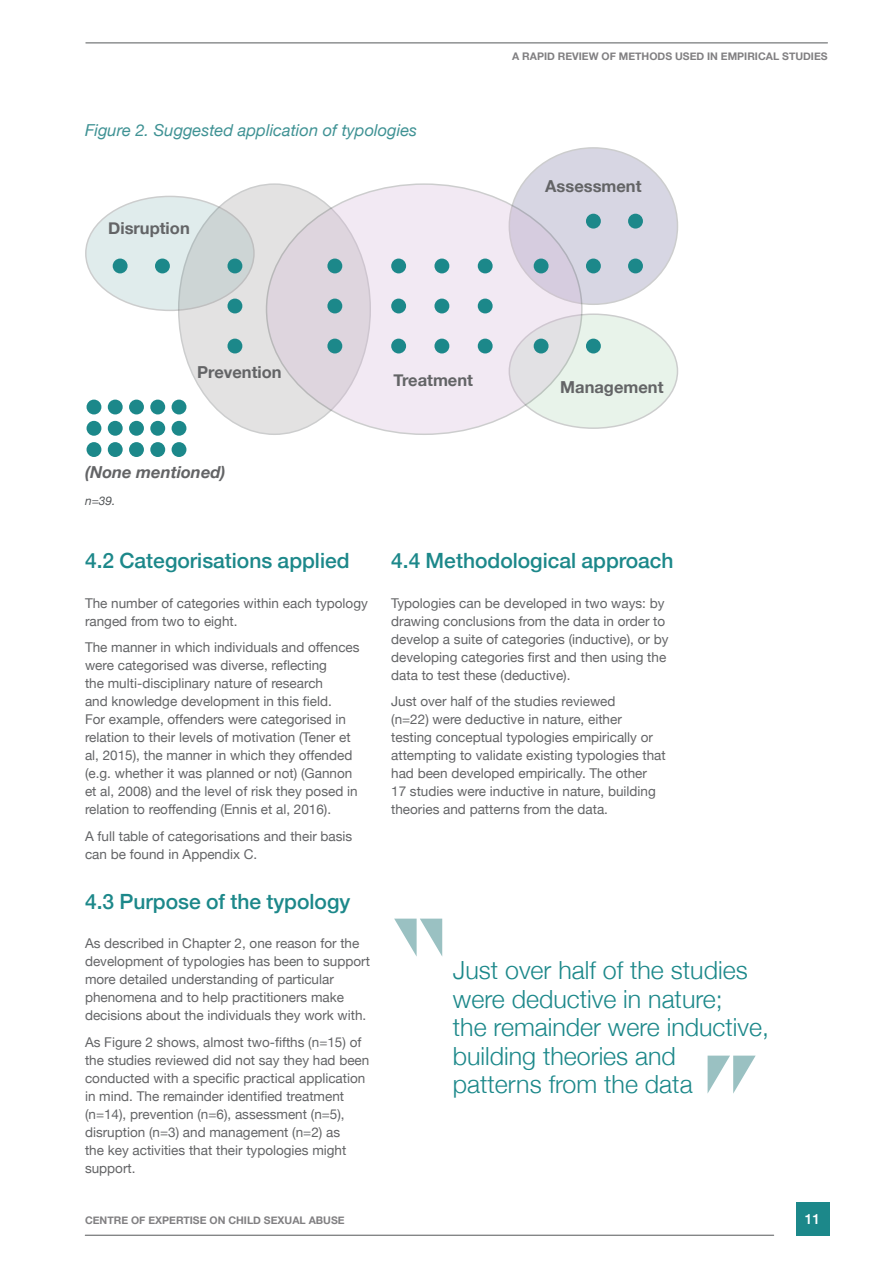
<style>
.page{position:relative;width:893px;height:1263px;background:#fff}
.page>*{position:absolute;margin:0;border:0;box-sizing:border-box;transform-origin:0 0}
.t1{font:300 25.05px/28.5px "Helvetica Neue";color:#1c888a}
.t2{font:500 21px "Helvetica Neue";color:#1c888a}
.t3{font:700 16.5px "Helvetica Neue";color:#636466}
.t4{font:italic 16.5px "Helvetica Neue";color:#3f9294}
.t5{font:italic 700 16.5px "Helvetica Neue";color:#636466}
.t6{font:500 14.1px "Helvetica Neue";color:#fff}
.t7{font:13.5px/18px "Helvetica Neue";color:#636466}
.t8{font:italic 12px "Helvetica Neue";color:#55585a}
.t9{font:700 10.5px "Helvetica Neue";color:#818082}
</style>
<div class="page">
<hr style="left:86px;top:43px;width:741px;height:1px;background:#55585a">
<div style="left:796px;top:1202px;width:33px;height:34px;background:#1c888a"></div>
<hr style="left:85px;top:1235px;width:689px;height:1px;background:#55585a">
<svg style="left:708px;top:1055px;width:48px;height:38px"></svg>
<svg style="left:394px;top:918px;width:48px;height:38px"></svg>
<div style="left:509px;top:314px;width:168px;height:114px;background:#e8f3ea;border-radius:50%"></div>
<div style="left:509px;top:148px;width:168px;height:156px;background:#d7d6e3;border-radius:50%"></div>
<div style="left:86px;top:196px;width:168px;height:114px;background:#e0ecec;border-radius:50%"></div>
<svg style="left:179px;top:184px;width:191px;height:250px;background:#dddede"></svg>
<svg style="left:266px;top:184px;width:316px;height:250px;background:#e9e1ea"></svg>
<div style="left:113px;top:259px;width:15px;height:14px;background:#1c888a;border-radius:50%"></div>
<div style="left:87px;top:400px;width:14px;height:14px;background:#1c888a;border-radius:50%"></div>
<div style="left:108px;top:400px;width:15px;height:14px;background:#1c888a;border-radius:50%"></div>
<div style="left:129px;top:400px;width:15px;height:14px;background:#1c888a;border-radius:50%"></div>
<div style="left:150px;top:400px;width:15px;height:14px;background:#1c888a;border-radius:50%"></div>
<div style="left:172px;top:400px;width:14px;height:14px;background:#1c888a;border-radius:50%"></div>
<div style="left:87px;top:421px;width:14px;height:15px;background:#1c888a;border-radius:50%"></div>
<div style="left:108px;top:421px;width:15px;height:15px;background:#1c888a;border-radius:50%"></div>
<div style="left:129px;top:421px;width:15px;height:15px;background:#1c888a;border-radius:50%"></div>
<div style="left:150px;top:421px;width:15px;height:15px;background:#1c888a;border-radius:50%"></div>
<div style="left:172px;top:421px;width:14px;height:15px;background:#1c888a;border-radius:50%"></div>
<div style="left:87px;top:442px;width:14px;height:15px;background:#1c888a;border-radius:50%"></div>
<div style="left:108px;top:442px;width:15px;height:15px;background:#1c888a;border-radius:50%"></div>
<div style="left:129px;top:442px;width:15px;height:15px;background:#1c888a;border-radius:50%"></div>
<div style="left:150px;top:442px;width:15px;height:15px;background:#1c888a;border-radius:50%"></div>
<div style="left:172px;top:442px;width:14px;height:15px;background:#1c888a;border-radius:50%"></div>
<div style="left:155px;top:259px;width:15px;height:14px;background:#1c888a;border-radius:50%"></div>
<div style="left:227px;top:259px;width:15px;height:14px;background:#1c888a;border-radius:50%"></div>
<div style="left:327px;top:259px;width:15px;height:14px;background:#1c888a;border-radius:50%"></div>
<div style="left:227px;top:299px;width:15px;height:14px;background:#1c888a;border-radius:50%"></div>
<div style="left:327px;top:299px;width:15px;height:14px;background:#1c888a;border-radius:50%"></div>
<div style="left:227px;top:339px;width:15px;height:14px;background:#1c888a;border-radius:50%"></div>
<div style="left:327px;top:339px;width:15px;height:14px;background:#1c888a;border-radius:50%"></div>
<div style="left:391px;top:259px;width:15px;height:14px;background:#1c888a;border-radius:50%"></div>
<div style="left:391px;top:299px;width:15px;height:14px;background:#1c888a;border-radius:50%"></div>
<div style="left:391px;top:339px;width:15px;height:14px;background:#1c888a;border-radius:50%"></div>
<div style="left:434px;top:259px;width:15px;height:14px;background:#1c888a;border-radius:50%"></div>
<div style="left:434px;top:299px;width:15px;height:14px;background:#1c888a;border-radius:50%"></div>
<div style="left:434px;top:339px;width:15px;height:14px;background:#1c888a;border-radius:50%"></div>
<div style="left:478px;top:259px;width:15px;height:14px;background:#1c888a;border-radius:50%"></div>
<div style="left:478px;top:299px;width:15px;height:14px;background:#1c888a;border-radius:50%"></div>
<div style="left:478px;top:339px;width:15px;height:14px;background:#1c888a;border-radius:50%"></div>
<div style="left:534px;top:259px;width:15px;height:14px;background:#1c888a;border-radius:50%"></div>
<div style="left:534px;top:339px;width:15px;height:14px;background:#1c888a;border-radius:50%"></div>
<div style="left:586px;top:259px;width:15px;height:14px;background:#1c888a;border-radius:50%"></div>
<div style="left:586px;top:339px;width:15px;height:14px;background:#1c888a;border-radius:50%"></div>
<div style="left:628px;top:259px;width:15px;height:14px;background:#1c888a;border-radius:50%"></div>
<div style="left:628px;top:214px;width:15px;height:15px;background:#1c888a;border-radius:50%"></div>
<div style="left:586px;top:214px;width:15px;height:15px;background:#1c888a;border-radius:50%"></div>
<p class="t4" style="left:85px;top:118px;width:334px">Figure 2. Suggested application of typologies</p>
<p class="t3" style="left:108px;top:215px;width:83px">Disruption</p>
<p class="t9" style="left:512px;top:48px;width:317px">A RAPID REVIEW OF METHODS USED IN EMPIRICAL STUDIES</p>
<p class="t3" style="left:545px;top:174px;width:98px">Assessment</p>
<p class="t3" style="left:197px;top:359px;width:86px">Prevention</p>
<p class="t5" style="left:85px;top:460px;width:142px">(None mentioned)</p>
<p class="t8" style="left:85px;top:492px;width:32px">n=39.</p>
<p class="t3" style="left:394px;top:367px;width:81px">Treatment</p>
<p class="t3" style="left:560px;top:374px;width:105px">Management</p>
<h2 class="t2" style="left:85px;top:544px;width:266px">4.2 Categorisations applied</h2>
<p class="t7" style="left:85px;top:594px;width:284px">The number of categories within each typology ranged from two to eight.</p>
<p class="t7" style="left:85px;top:639px;width:276px">The manner in which individuals and offences were categorised was diverse, reflecting<br>the multi-disciplinary nature of research<br>and knowledge development in this field.<br>For example, offenders were categorised in relation to their levels of motivation (Tener et al, 2015), the manner in which they offended (e.g. whether it was planned or not) (Gannon et al, 2008) and the level of risk they posed in relation to reoffending (Ennis et al, 2016).</p>
<p class="t7" style="left:85px;top:827px;width:269px">A full table of categorisations and their basis can be found in Appendix C.</p>
<h2 class="t2" style="left:85px;top:885px;width:267px">4.3 Purpose of the typology</h2>
<p class="t7" style="left:85px;top:935px;width:286px">As described in Chapter 2, one reason for the development of typologies has been to support more detailed understanding of particular phenomena and to help practitioners make decisions about the individuals they work with.</p>
<p class="t7" style="left:85px;top:1034px;width:286px">As Figure 2 shows, almost two-fifths (n=15) of the studies reviewed did not say they had been conducted with a specific practical application in mind. The remainder identified treatment (n=14), prevention (n=6), assessment (n=5), disruption (n=3) and management (n=2) as<br>the key activities that their typologies might support.</p>
<h2 class="t2" style="left:391px;top:544px;width:284px">4.4 Methodological approach</h2>
<p class="t7" style="left:391px;top:594px;width:279px">Typologies can be developed in two ways: by drawing conclusions from the data in order to develop a suite of categories (inductive), or by developing categories first and then using the data to test these (deductive).</p>
<p class="t7" style="left:391px;top:693px;width:276px">Just over half of the studies reviewed<br>(n=22) were deductive in nature, either testing conceptual typologies empirically or attempting to validate existing typologies that had been developed empirically. The other<br>17 studies were inductive in nature, building theories and patterns from the data.</p>
<h1 class="t1" style="left:453px;top:954px;width:318px">Just over half of the studies were deductive in nature;<br>the remainder were inductive, building theories and patterns from the data</h1>
<p class="t9" style="left:85px;top:1212px;width:261px">CENTRE OF EXPERTISE ON CHILD SEXUAL ABUSE</p>
<p class="t6" style="left:805px;top:1208px;width:17px">11</p>
</div>
